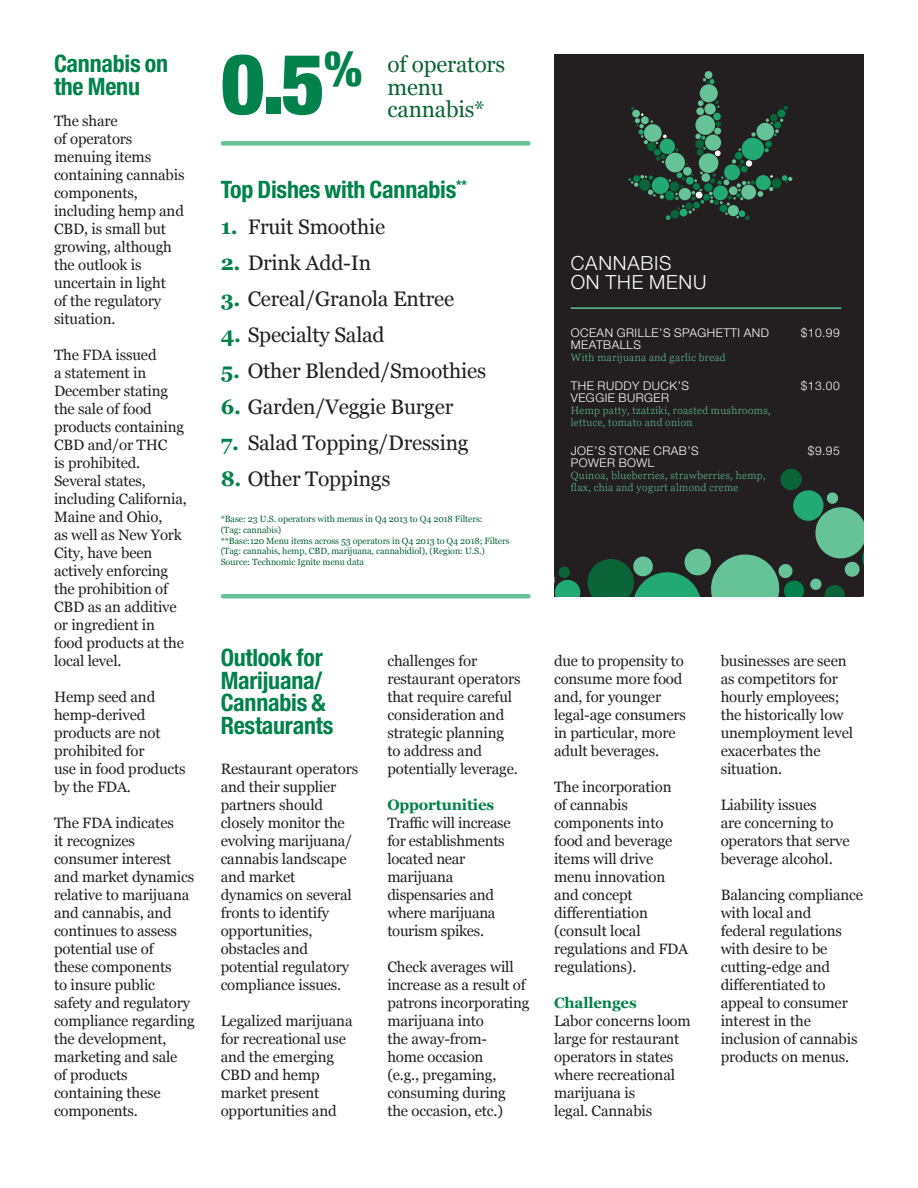
<style>
.page{position:relative;width:918px;height:1188px;background:#fff}
.page>*{position:absolute;margin:0;border:0;box-sizing:border-box;transform-origin:0 0}
.Stat_Number{font:900 condensed 84px "Helvetica Neue LT Std";color:#01814b}
.Section_Header{font:700 condensed 24px/22.5px "Helvetica Neue LT Std";letter-spacing:-.01em;color:#01814b}
.Stat_Copy{font:22.5px/22.5px "Georgia";letter-spacing:-.01em;color:#0a6437}
.t1{font:21px "Georgia";letter-spacing:-.01em;color:#231f20}
.Menu_Copy{font:300 19.5px/19.5px "Helvetica Neue LT Std";letter-spacing:.04em;color:#fff}
.t2{font:15px/18px "Georgia";letter-spacing:-.01em;color:#231f20}
.t3{font:700 15px "Georgia";letter-spacing:-.01em;color:#01814b}
.Menu_Item_Name{font:300 12px/12px "Helvetica Neue LT Std";letter-spacing:.04em;color:#fff}
.Menu_Item_Descriptio{font:300 10.5px/12px "Georgia Pro";letter-spacing:.04em;color:#61c29c}
.Footnote{font:9px/10.8px "Georgia";letter-spacing:-.01em;color:#0a6437}
.s1{font-weight:700;color:#01814b}
</style>
<div class="page">
<div style="left:223px;top:141px;width:305px;height:5px;background:#66c397"></div>
<hr style="left:223px;top:594px;width:305px;height:4px;background:#66c397">
<div style="left:554px;top:54px;width:310px;height:542px;background:#231f20"></div>
<svg style="left:554px;top:468px;width:310px;height:128px"></svg>
<hr style="left:571px;top:307px;width:270px;height:2px;background:#61c29c">
<svg style="left:703px;top:78px;width:12px;height:6px"></svg>
<div style="left:705px;top:71px;width:7px;height:8px;background:#66c397;border-radius:50%"></div>
<div style="left:700px;top:84px;width:18px;height:18px;background:#66c397;border-radius:50%"></div>
<svg style="left:629px;top:100px;width:163px;height:120px"></svg>
<p class="Section_Header" style="left:54px;top:52px;width:116px">Cannabis on the Menu</p>
<p class="t2" style="left:54px;top:111px;width:132px">The share<br>of operators menuing items containing cannabis components, including hemp and<br>CBD, is small but growing, although the outlook is uncertain in light<br>of the regulatory situation.</p>
<p class="t2" style="left:54px;top:345px;width:134px">The FDA issued<br>a statement in<br>December stating the sale of food products containing<br>CBD and/or THC<br>is prohibited.<br>Several states, including California,<br>Maine and Ohio,<br>as well as New York<br>City, have been actively enforcing the prohibition of<br>CBD as an additive or ingredient in food products at the local level.</p>
<p class="t2" style="left:54px;top:687px;width:133px">Hemp seed and hemp-derived products are not prohibited for<br>use in food products by the FDA.</p>
<p class="t2" style="left:54px;top:813px;width:142px">The FDA indicates<br>it recognizes consumer interest and market dynamics relative to marijuana and cannabis, and continues to assess potential use of<br>these components<br>to insure public safety and regulatory compliance regarding the development, marketing and sale<br>of products containing these components.</p>
<p class="Stat_Number" style="left:221px;top:32px;width:143px">0.5<sup>%</sup></p>
<p class="Stat_Copy" style="left:388px;top:52px;width:119px">of operators menu cannabis*</p>
<p class="Section_Header" style="left:221px;top:178px;width:248px">Top Dishes with Cannabis<sup>**</sup></p>
<p class="t1" style="left:221px;top:211px;width:166px"><span class="s1">1.</span> Fruit Smoothie</p>
<p class="t1" style="left:221px;top:247px;width:152px"><span class="s1">2.</span> Drink Add-In</p>
<p class="t1" style="left:221px;top:283px;width:235px"><span class="s1">3.</span> Cereal/Granola Entree</p>
<p class="t1" style="left:221px;top:319px;width:165px"><span class="s1">4.</span> Specialty Salad</p>
<p class="t1" style="left:221px;top:355px;width:267px"><span class="s1">5.</span> Other Blended/Smoothies</p>
<p class="t1" style="left:221px;top:391px;width:234px"><span class="s1">6.</span> Garden/Veggie Burger</p>
<p class="t1" style="left:221px;top:427px;width:249px"><span class="s1">7.</span> Salad Topping/Dressing</p>
<p class="t1" style="left:221px;top:463px;width:171px"><span class="s1">8.</span> Other Toppings</p>
<p class="Footnote" style="left:221px;top:513px;width:290px">*Base: 23 U.S. operators with menus in Q4 2013 to Q4 2018 Filters:<br>(Tag: cannabis)<br>**Base:120 Menu items across 53 operators in Q4 2013 to Q4 2018; Filters (Tag: cannabis, hemp, CBD, marijuana, cannabidiol), (Region: U.S.)<br>Source: Technomic Ignite menu data</p>
<p class="Menu_Copy" style="left:571px;top:253px;width:137px">CANNABIS<br>ON THE MENU</p>
<p class="Menu_Item_Name" style="left:571px;top:326px;width:200px">OCEAN GRILLE’S SPAGHETTI AND<br>MEATBALLS</p>
<p class="Menu_Item_Descriptio" style="left:571px;top:352px;width:156px">With marijuana and garlic bread</p>
<p class="Menu_Item_Name" style="left:571px;top:379px;width:120px">THE RUDDY DUCK’S<br>VEGGIE BURGER</p>
<p class="Menu_Item_Descriptio" style="left:571px;top:405px;width:202px">Hemp patty, tzatziki, roasted mushrooms, lettuce, tomato and onion</p>
<p class="Menu_Item_Name" style="left:571px;top:444px;width:129px">JOE’S STONE CRAB’S<br>POWER BOWL</p>
<p class="Menu_Item_Descriptio" style="left:571px;top:469px;width:196px">Quinoa, blueberries, strawberries, hemp, flax, chia and yogurt almond creme</p>
<p class="Menu_Item_Name" style="left:801px;top:326px;width:41px">$10.99</p>
<p class="Menu_Item_Name" style="left:801px;top:379px;width:41px">$13.00</p>
<p class="Menu_Item_Name" style="left:808px;top:444px;width:33px">$9.95</p>
<p class="Section_Header" style="left:221px;top:646px;width:114px">Outlook for<br>Marijuana/<br>Cannabis &amp;<br>Restaurants</p>
<p class="t2" style="left:221px;top:759px;width:139px">Restaurant operators and their supplier partners should closely monitor the evolving marijuana/ cannabis landscape and market dynamics on several fronts to identify opportunities, obstacles and potential regulatory compliance issues.</p>
<p class="t2" style="left:221px;top:1011px;width:133px">Legalized marijuana for recreational use and the emerging<br>CBD and hemp market present opportunities and</p>
<p class="t2" style="left:387px;top:651px;width:135px">challenges for restaurant operators that require careful consideration and strategic planning to address and potentially leverage.</p>
<p class="t3" style="left:387px;top:793px;width:108px">Opportunities</p>
<p class="t2" style="left:387px;top:813px;width:125px">Traffic will increase for establishments located near marijuana dispensaries and where marijuana tourism spikes.</p>
<p class="t2" style="left:387px;top:957px;width:144px">Check averages will increase as a result of patrons incorporating marijuana into<br>the away-from-<br>home occasion<br>(e.g., pregaming, consuming during the occasion, etc.)</p>
<p class="t2" style="left:554px;top:651px;width:133px">due to propensity to consume more food and, for younger legal-age consumers in particular, more adult beverages.</p>
<p class="t2" style="left:554px;top:777px;width:136px">The incorporation<br>of cannabis components into food and beverage items will drive menu innovation and concept differentiation (consult local regulations and FDA regulations).</p>
<p class="t3" style="left:554px;top:991px;width:84px">Challenges</p>
<p class="t2" style="left:554px;top:1011px;width:138px">Labor concerns loom large for restaurant operators in states where recreational marijuana is<br>legal. Cannabis</p>
<p class="t2" style="left:721px;top:651px;width:134px">businesses are seen as competitors for hourly employees; the historically low unemployment level exacerbates the situation.</p>
<p class="t2" style="left:721px;top:795px;width:131px">Liability issues<br>are concerning to operators that serve beverage alcohol.</p>
<p class="t2" style="left:721px;top:885px;width:144px">Balancing compliance with local and<br>federal regulations with desire to be cutting-edge and differentiated to appeal to consumer interest in the inclusion of cannabis products on menus.</p>
</div>
